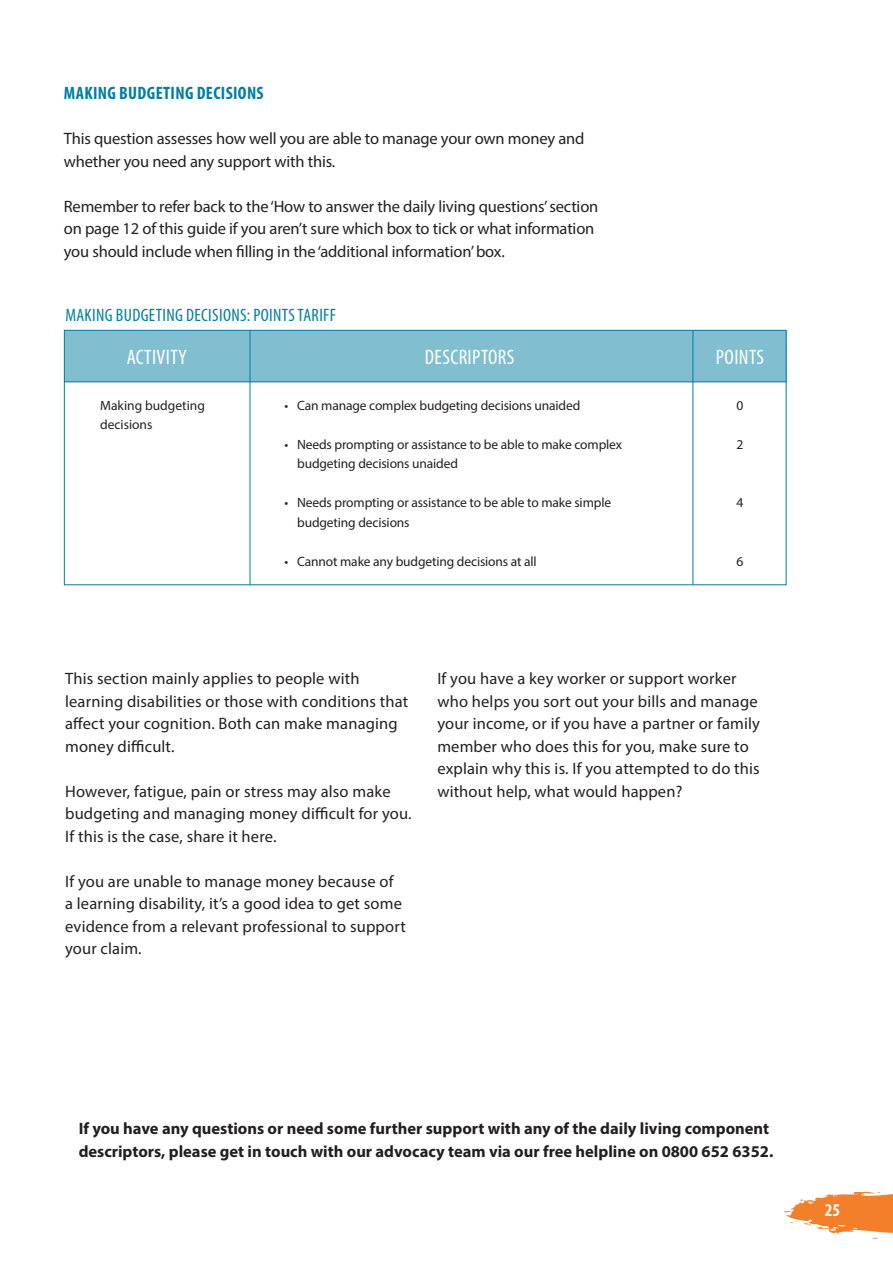
<style>
.page{position:relative;width:893px;height:1263px;background:#fff}
.page>*{position:absolute;margin:0;border:0;box-sizing:border-box;transform-origin:0 0}
.heading_tables{font:condensed 21px "Myriad Pro";letter-spacing:.02em;color:#fff}
.Heading_1{font:condensed 18px "Myriad Pro";letter-spacing:.02em;color:#007ea2}
.Heading_1-2{font:700 condensed 18px "Myriad Pro";letter-spacing:.02em;color:#007ea2}
.t1{font:700 condensed 18px "Myriad Pro";color:#fff}
.Body_1{font:16.5px/22.5px "Myriad Pro";letter-spacing:.01em;color:#231f20}
.Body_1-2{font:16.5px/22.5px "Myriad Pro";letter-spacing:-.01em;color:#231f20}
.Body_bold{font:700 16.5px/22.5px "Myriad Pro";color:#231f20}
.Body_tables{font:13.5px/19.5px "Myriad Pro";letter-spacing:-.01em;color:#231f20}
</style>
<div class="page">
<svg style="left:784px;top:1192px;width:109px;height:47px"></svg>
<hr style="left:250px;top:330px;width:1px;height:255px;background:#007ea2">
<hr style="left:693px;top:330px;width:1px;height:255px;background:#007ea2">
<div style="left:64px;top:330px;width:722px;height:52px;background:#80bed0"></div>
<p class="Heading_1-2" style="left:64px;top:82px;width:201px">MAKING BUDGETING DECISIONS</p>
<p class="Body_1-2" style="left:64px;top:127px;width:522px">This question assesses how well you are able to manage your own money and whether you need any support with this.</p>
<p class="Body_1-2" style="left:64px;top:194px;width:536px">Remember to refer back to the ‘How to answer the daily living questions’ section on page 12 of this guide if you aren’t sure which box to tick or what information you should include when filling in the ‘additional information’ box.</p>
<p class="Heading_1" style="left:65px;top:304px;width:272px">MAKING BUDGETING DECISIONS: POINTS TARIFF</p>
<p class="heading_tables" style="left:127px;top:345px;width:62px">ACTIVITY</p>
<p class="heading_tables" style="left:425px;top:345px;width:91px">DESCRIPTORS</p>
<p class="heading_tables" style="left:716px;top:345px;width:50px">POINTS</p>
<p class="Body_tables" style="left:100px;top:395px;width:106px">Making budgeting decisions</p>
<p class="Body_tables" style="left:284px;top:395px;width:297px">• Can manage complex budgeting decisions unaided</p>
<p class="Body_tables" style="left:297px;top:434px;width:326px;text-indent:-13px">• Needs prompting or assistance to be able to make complex budgeting decisions unaided</p>
<p class="Body_tables" style="left:297px;top:493px;width:315px;text-indent:-13px">• Needs prompting or assistance to be able to make simple budgeting decisions</p>
<p class="Body_tables" style="left:284px;top:551px;width:254px">• Cannot make any budgeting decisions at all</p>
<p class="Body_tables" style="left:736px;top:395px;width:8px">0</p>
<p class="Body_tables" style="left:736px;top:434px;width:8px">2</p>
<p class="Body_tables" style="left:736px;top:493px;width:8px">4</p>
<p class="Body_tables" style="left:736px;top:551px;width:8px">6</p>
<p class="Body_1" style="left:65px;top:667px;width:345px">This section mainly applies to people with learning disabilities or those with conditions that affect your cognition. Both can make managing money difficult.</p>
<p class="Body_1" style="left:65px;top:779px;width:348px">However, fatigue, pain or stress may also make budgeting and managing money difficult for you.<br>If this is the case, share it here.</p>
<p class="Body_1" style="left:65px;top:869px;width:342px">If you are unable to manage money because of<br>a learning disability, it’s a good idea to get some evidence from a relevant professional to support your claim.</p>
<p class="Body_1" style="left:437px;top:667px;width:324px">If you have a key worker or support worker who helps you sort out your bills and manage your income, or if you have a partner or family member who does this for you, make sure to explain why this is. If you attempted to do this without help, what would happen?</p>
<p class="Body_bold" style="left:79px;top:1117px;width:696px">If you have any questions or need some further support with any of the daily living component descriptors, please get in touch with our advocacy team via our free helpline on 0800 652 6352.</p>
<p class="t1" style="left:825px;top:1199px;width:17px">25</p>
</div>
